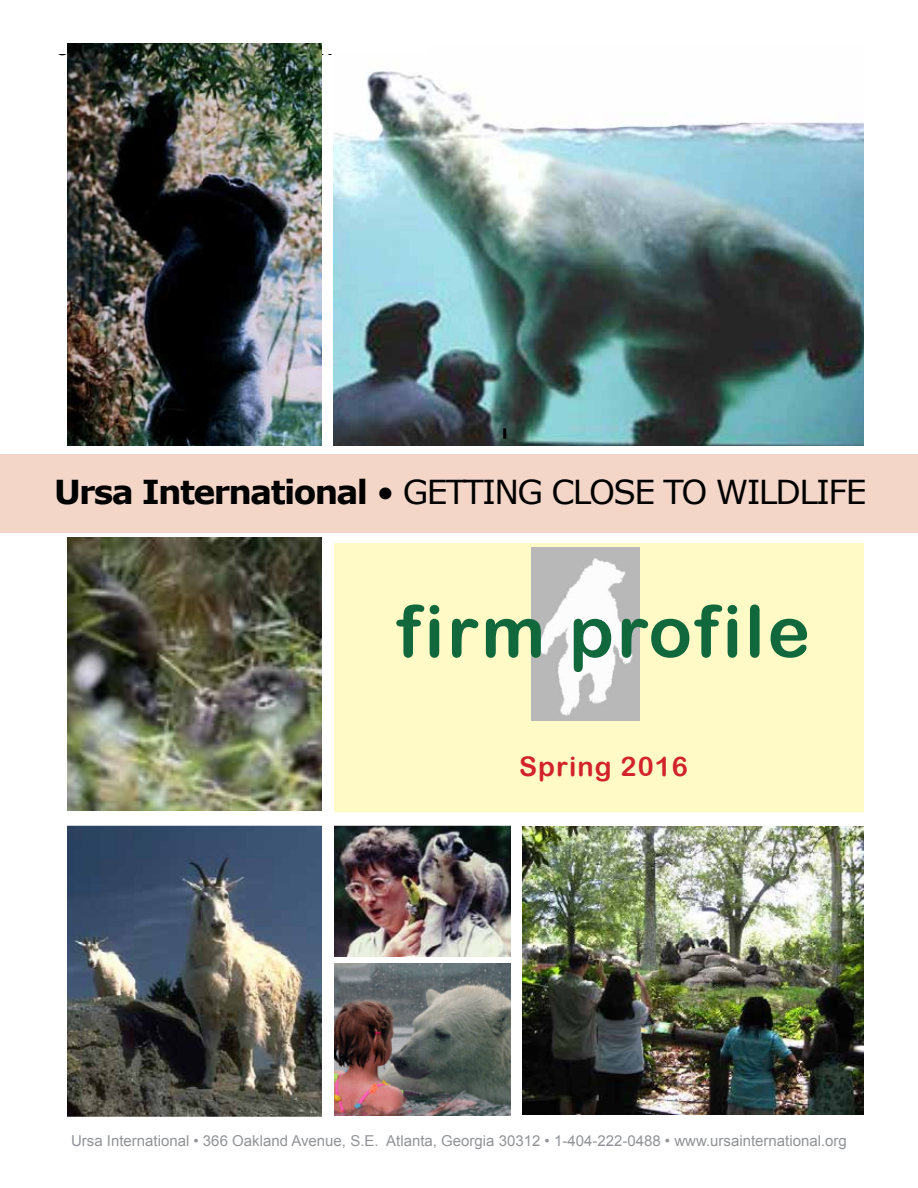
<style>
.page{position:relative;width:918px;height:1188px;background:#fff}
.page>*{position:absolute;margin:0;border:0;box-sizing:border-box;transform-origin:0 0}
.t1{font:72px "Arial Rounded MT Bold";letter-spacing:.04em;color:#11683d}
.t2{font:33px "Verdana";letter-spacing:-.05em;color:#000}
.t3{font:27px "Arial Rounded MT Bold";letter-spacing:.04em;color:#d2232a}
.t4{font:15px "Arial";color:#919396}
.s1{font-weight:700}
</style>
<div class="page">
<div style="left:1px;top:454px;width:917px;height:79px;background:#f4d6c9"></div>
<div style="left:335px;top:543px;width:529px;height:271px;background:#fffac6"></div>
<img style="left:532px;top:547px;width:107px;height:173px">
<img style="left:333px;top:71px;width:531px;height:375px">
<img style="left:335px;top:826px;width:175px;height:130px">
<img style="left:67px;top:826px;width:255px;height:291px">
<img style="left:335px;top:964px;width:176px;height:152px">
<svg style="left:503px;top:428px;width:3px;height:11px"></svg>
<div style="left:54px;top:812px;width:849px;height:14px;background:#fff"></div>
<img style="left:523px;top:826px;width:341px;height:288px">
<img style="left:67px;top:44px;width:255px;height:402px">
<img style="left:67px;top:538px;width:255px;height:273px">
<h2 class="t2" style="left:54px;top:471px;width:814px"><span class="s1">Ursa International</span> • GETTING CLOSE TO WILDLIFE</h2>
<h1 class="t1" style="left:397px;top:589px;width:415px">firm profile</h1>
<h3 class="t3" style="left:519px;top:750px;width:170px">Spring 2016</h3>
<p class="t4" style="left:71px;top:1131px;width:777px">Ursa International • 366 Oakland Avenue, S.E. Atlanta, Georgia 30312 • 1-404-222-0488 • www.ursainternational.org</p>
</div>
